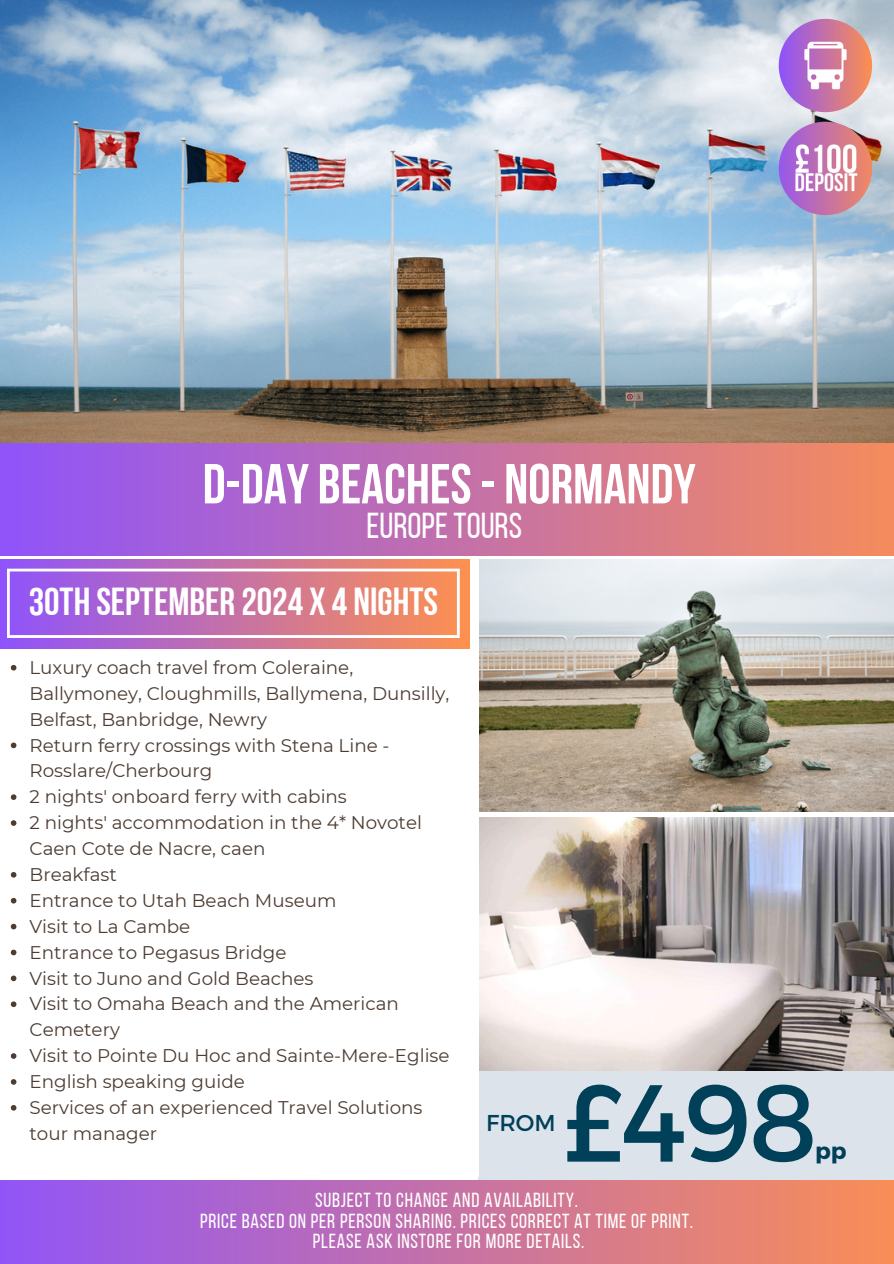
<style>
.page{position:relative;width:894px;height:1264px;background:#fff}
.page>*{position:absolute;margin:0;border:0;box-sizing:border-box;transform-origin:0 0}
.t1{font:109.2px "Montserrat";color:#004059}
.t2{font:56.25px "Bebas Neue Cyrillic";color:#fff}
.t3{font:39px "Bebas Neue Cyrillic";color:#fff}
.t4{font:36px "Bebas Neue";color:#fff}
.t5{font:22.95px "Montserrat";color:#004059}
.t6{font:700 22.95px "Montserrat";color:#004059}
.t7{font:20.25px "Bebas Neue";letter-spacing:.04em;color:#fff}
.t8{font:18.3px/25.8px "Montserrat";color:#4c3c32}
</style>
<div class="page">
<img style="left:0;top:0;width:893px;height:444px">
<div style="left:0;top:444px;width:893px;height:111px;background:linear-gradient(to right,#8f54fa,#f58b5d)"></div>
<div style="left:0;top:559px;width:470px;height:89px;background:linear-gradient(to right,#8e53fc,#fe904f)"></div>
<div style="left:478px;top:1066px;width:415px;height:124px;background:#dde3eb"></div>
<div style="left:0;top:1180px;width:893px;height:83px;background:linear-gradient(to right,#9155f7,#f98e57)"></div>
<svg style="left:7px;top:568px;width:452px;height:70px;background:#ca7ead"></svg>
<img style="left:479px;top:559px;width:414px;height:252px">
<img style="left:478px;top:817px;width:415px;height:253px">
<img style="left:778px;top:19px;width:93px;height:93px;border-radius:50%">
<img style="left:778px;top:122px;width:93px;height:93px;border-radius:50%">
<svg style="left:11px;top:665px;width:5px;height:5px"></svg>
<svg style="left:11px;top:742px;width:5px;height:6px"></svg>
<svg style="left:11px;top:794px;width:5px;height:6px"></svg>
<svg style="left:11px;top:820px;width:5px;height:5px"></svg>
<svg style="left:11px;top:872px;width:5px;height:5px"></svg>
<svg style="left:11px;top:897px;width:5px;height:6px"></svg>
<svg style="left:11px;top:923px;width:5px;height:6px"></svg>
<svg style="left:11px;top:949px;width:5px;height:6px"></svg>
<svg style="left:11px;top:975px;width:5px;height:6px"></svg>
<svg style="left:11px;top:1001px;width:5px;height:6px"></svg>
<svg style="left:11px;top:1053px;width:5px;height:5px"></svg>
<svg style="left:11px;top:1079px;width:5px;height:5px"></svg>
<svg style="left:11px;top:1105px;width:5px;height:5px"></svg>
<p class="t2" style="left:203px;top:461px;width:494px">D-DAY BEACHES- NORMANDY</p>
<h5 class="t4" style="left:366px;top:511px;width:157px">EUROPETOURS</h5>
<h2 class="t3" style="left:29px;top:586px;width:410px">30TH SEPTEMBER 2024 X 4 NIGHTS</h2>
<h3 class="t8" style="left:30px;top:654px;width:421px">Luxury coach travel from Coleraine,<br>Ballymoney, Cloughmills, Ballymena, Dunsilly,<br>Belfast, Banbridge, Newry</h3>
<h4 class="t8" style="left:30px;top:732px;width:361px">Return ferry crossings with Stena Line -<br>Rosslare/Cherbourg</h4>
<p class="t8" style="left:30px;top:783px;width:319px">2 nights' onboard ferry with cabins</p>
<p class="t8" style="left:30px;top:809px;width:394px">2 nights' accommodation in the 4* Novotel<br>Caen Cote de Nacre, caen</p>
<p class="t8" style="left:30px;top:861px;width:89px">Breakfast</p>
<p class="t8" style="left:30px;top:887px;width:308px">Entrance to Utah Beach Museum</p>
<p class="t8" style="left:30px;top:913px;width:162px">Visit to La Cambe</p>
<p class="t8" style="left:30px;top:939px;width:258px">Entrance to Pegasus Bridge</p>
<p class="t8" style="left:30px;top:965px;width:285px">Visit to Juno and Gold Beaches</p>
<p class="t8" style="left:30px;top:990px;width:371px">Visit to Omaha Beach and the American<br>Cemetery</p>
<p class="t8" style="left:30px;top:1042px;width:421px">Visit to Pointe Du Hoc and Sainte-Mere-Eglise</p>
<p class="t8" style="left:30px;top:1068px;width:217px">English speaking guide</p>
<p class="t8" style="left:30px;top:1094px;width:394px">Services of an experienced Travel Solutions tour manager</p>
<p class="t5" style="left:486px;top:1107px;width:71px">FROM</p>
<p class="t1" style="left:563px;top:1051px;width:255px">£498</p>
<p class="t6" style="left:814px;top:1135px;width:33px">pp</p>
<p class="t7" style="left:315px;top:1192px;width:264px">SUBJECT TO CHANGE AND AVAILABILITY.</p>
<h1 class="t7" style="left:200px;top:1212px;width:494px">PRICE BASED ON PER PERSON SHARING. PRICES CORRECT AT TIME OF PRINT.</h1>
<h6 class="t7" style="left:312px;top:1232px;width:273px">PLEASE ASK INSTORE FOR MORE DETAILS.</h6>
</div>
